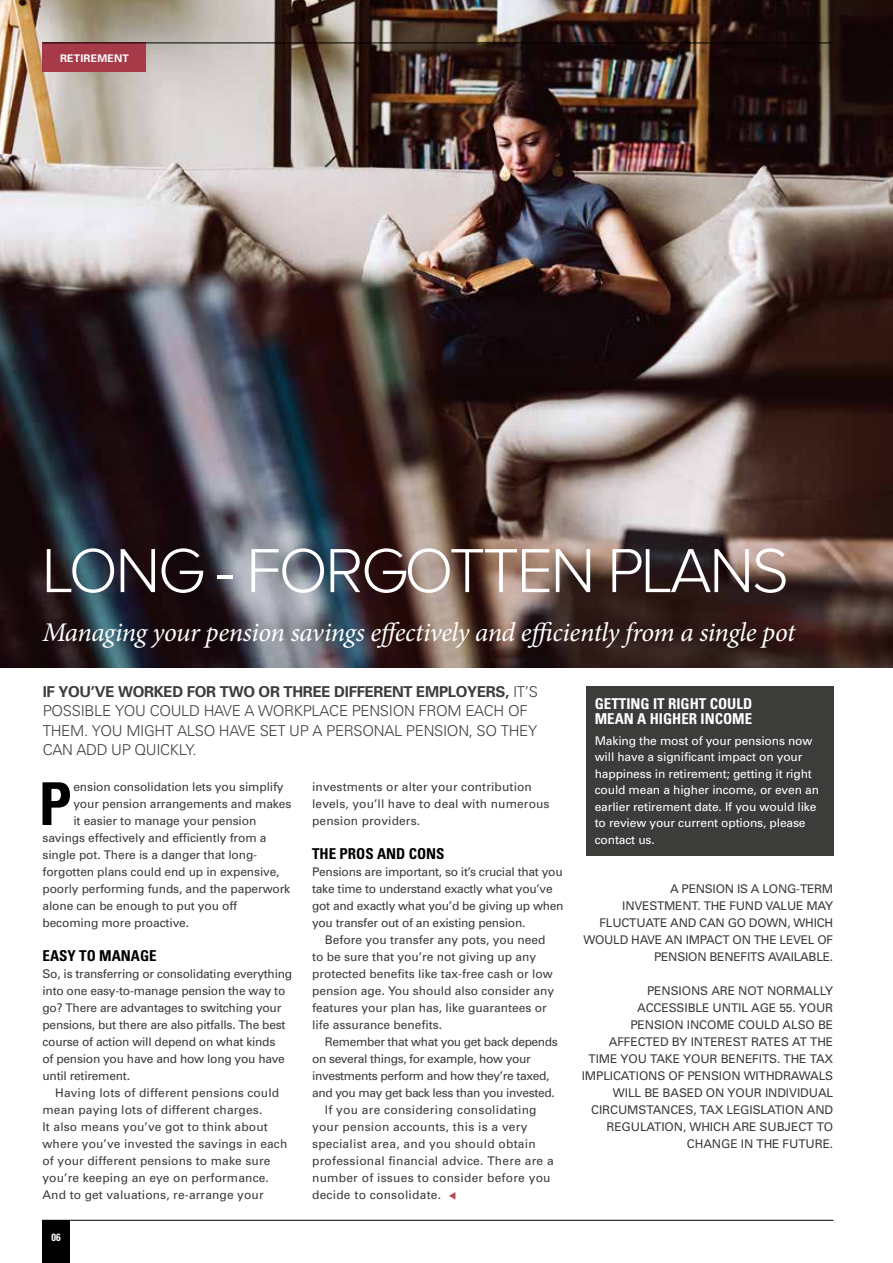
<style>
.page{position:relative;width:893px;height:1263px;background:#fff}
.page>*{position:absolute;margin:0;border:0;box-sizing:border-box;transform-origin:0 0}
.t1{font:300 64.5px "Proxima Nova A";letter-spacing:-.04em;color:#fff}
.t2{font:700 condensed 59.1px "Univers";color:#000}
.t3{font:italic 27px "Minion Pro";letter-spacing:-.02em;color:#fff}
.t4{font:300 15px/19.5px "Univers";letter-spacing:-.02em;color:#3c3c3b}
.t5{font:700 condensed 15px/15px "Univers";color:#fff}
.t6{font:700 condensed 15px "Univers";color:#000}
.t7{font:12px/17px "Univers";letter-spacing:-.01em;color:#3c3c3b;text-align:right}
.t8{font:12px/17px "Univers";letter-spacing:.01em;color:#3c3c3b}
.t9{font:12px/16.5px "Univers";letter-spacing:-.01em;color:#fff}
.t10{font:12px "Univers";letter-spacing:.02em;color:#3c3c3b}
.t11{font:12px "Univers";letter-spacing:-.03em;color:#3c3c3b}
.t12{font:700 10.5px "Univers";letter-spacing:.02em;color:#fff}
.t13{font:700 condensed 10.5px "Univers";color:#fff}
.s1{font-weight:700}
.s2{color:#af4d56}
</style>
<div class="page">
<img style="left:0;top:0;width:893px;height:668px">
<hr style="left:43px;top:1220px;width:790px;height:1px;background:#000">
<div style="left:42px;top:1220px;width:28px;height:43px;background:#000"></div>
<div style="left:43px;top:43px;width:103px;height:29px;background:#a73a48"></div>
<hr style="left:42px;top:43px;width:791px;height:1px;background:#000">
<div style="left:586px;top:686px;width:247px;height:169px;background:#3c3c3b"></div>
<p class="t12" style="left:60px;top:51px;width:70px">RETIREMENT</p>
<h1 class="t1" style="left:42px;top:535px;width:748px">LONG - FORGOTTEN PLANS</h1>
<h3 class="t3" style="left:42px;top:613px;width:754px">Managing your pension savings effectively and efficiently from a single pot</h3>
<p class="t4" style="left:43px;top:681px;width:497px"><span class="s1">IF YOU’VE WORKED FOR TWO OR THREE DIFFERENT EMPLOYERS,</span> IT’S POSSIBLE YOU COULD HAVE A WORKPLACE PENSION FROM EACH OF THEM. YOU MIGHT ALSO HAVE SET UP A PERSONAL PENSION, SO THEY CAN ADD UP QUICKLY.</p>
<p class="t5" style="left:595px;top:696px;width:159px">GETTING IT RIGHT COULD<br>MEAN A HIGHER INCOME</p>
<p class="t9" style="left:595px;top:732px;width:226px">Making the most of your pensions now will have a significant impact on your happiness in retirement; getting it right could mean a higher income, or even an earlier retirement date. If you would like to review your current options, please contact us.</p>
<h2 class="t2" style="left:39px;top:768px;width:34px">P</h2>
<p class="t7" style="left:73px;top:778px;width:212px">ension consolidation lets you simplify</p>
<p class="t8" style="left:312px;top:778px;width:239px">investments or alter your contribution levels, you’ll have to deal with numerous pension providers.</p>
<p class="t6" style="left:312px;top:844px;width:134px">THE PROS AND CONS</p>
<p class="t7" style="left:312px;top:863px;width:252px">Pensions are important, so it’s crucial that you</p>
<p class="t7" style="left:312px;top:880px;width:242px">take time to understand exactly what you’ve</p>
<p class="t7" style="left:312px;top:897px;width:253px">got and exactly what you’d be giving up when</p>
<p class="t7" style="left:312px;top:914px;width:215px">you transfer out of an existing pension.</p>
<p class="t7" style="left:325px;top:931px;width:222px">Before you transfer any pots, you need</p>
<p class="t7" style="left:312px;top:948px;width:226px">to be sure that you’re not giving up any</p>
<p class="t7" style="left:312px;top:965px;width:242px">protected benefits like tax-free cash or low</p>
<p class="t7" style="left:312px;top:982px;width:244px">pension age. You should also consider any</p>
<p class="t7" style="left:312px;top:999px;width:236px">features your plan has, like guarantees or</p>
<p class="t7" style="left:312px;top:1016px;width:132px">life assurance benefits.</p>
<p class="t11" style="left:325px;top:1034px;width:235px">Remember that what you get back depends</p>
<p class="t11" style="left:312px;top:1051px;width:220px">on several things, for example, how your</p>
<p class="t11" style="left:312px;top:1068px;width:239px">investments perform and how they’re taxed,</p>
<p class="t11" style="left:312px;top:1085px;width:244px">and you may get back less than you invested.</p>
<p class="t10" style="left:325px;top:1102px;width:213px">If you are considering consolidating</p>
<p class="t10" style="left:312px;top:1119px;width:217px">your pension accounts, this is a very</p>
<p class="t10" style="left:312px;top:1136px;width:225px">specialist area, and you should obtain</p>
<p class="t10" style="left:312px;top:1153px;width:243px">professional financial advice. There are a</p>
<p class="t10" style="left:312px;top:1170px;width:240px">number of issues to consider before you</p>
<p class="t10" style="left:312px;top:1187px;width:146px">decide to consolidate. <span class="s2">▼</span></p>
<p class="t7" style="left:73px;top:795px;width:219px">your pension arrangements and makes</p>
<p class="t7" style="left:73px;top:812px;width:184px">it easier to manage your pension</p>
<p class="t7" style="left:43px;top:829px;width:225px">savings effectively and efficiently from a</p>
<p class="t7" style="left:43px;top:846px;width:216px">single pot. There is a danger that long-</p>
<p class="t7" style="left:43px;top:863px;width:239px">forgotten plans could end up in expensive,</p>
<p class="t7" style="left:43px;top:880px;width:249px">poorly performing funds, and the paperwork</p>
<p class="t7" style="left:43px;top:897px;width:196px">alone can be enough to put you off</p>
<p class="t7" style="left:43px;top:914px;width:148px">becoming more proactive.</p>
<p class="t6" style="left:43px;top:946px;width:116px">EASY TO MANAGE</p>
<p class="t7" style="left:43px;top:965px;width:251px;text-align:left">So, is transferring or consolidating everything into one easy-to-manage pension the way to go? There are advantages to switching your pensions, but there are also pitfalls. The best course of action will depend on what kinds<br>of pension you have and how long you have until retirement.</p>
<p class="t8" style="left:43px;top:1084px;width:246px;text-indent:13px">Having lots of different pensions could mean paying lots of different charges.<br>It also means you’ve got to think about where you’ve invested the savings in each of your different pensions to make sure you’re keeping an eye on performance.<br>And to get valuations, re-arrange your</p>
<p class="t7" style="left:583px;top:880px;width:251px">A PENSION IS A LONG-TERM<br>INVESTMENT. THE FUND VALUE MAY<br>FLUCTUATE AND CAN GO DOWN, WHICH<br>WOULD HAVE AN IMPACT ON THE LEVEL OF<br>PENSION BENEFITS AVAILABLE.</p>
<p class="t7" style="left:582px;top:982px;width:253px">PENSIONS ARE NOT NORMALLY<br>ACCESSIBLE UNTIL AGE 55. YOUR<br>PENSION INCOME COULD ALSO BE<br>AFFECTED BY INTEREST RATES AT THE<br>TIME YOU TAKE YOUR BENEFITS. THE TAX<br>IMPLICATIONS OF PENSION WITHDRAWALS<br>WILL BE BASED ON YOUR INDIVIDUAL<br>CIRCUMSTANCES, TAX LEGISLATION AND<br>REGULATION, WHICH ARE SUBJECT TO<br>CHANGE IN THE FUTURE.</p>
<p class="t13" style="left:51px;top:1230px;width:11px">06</p>
</div>
